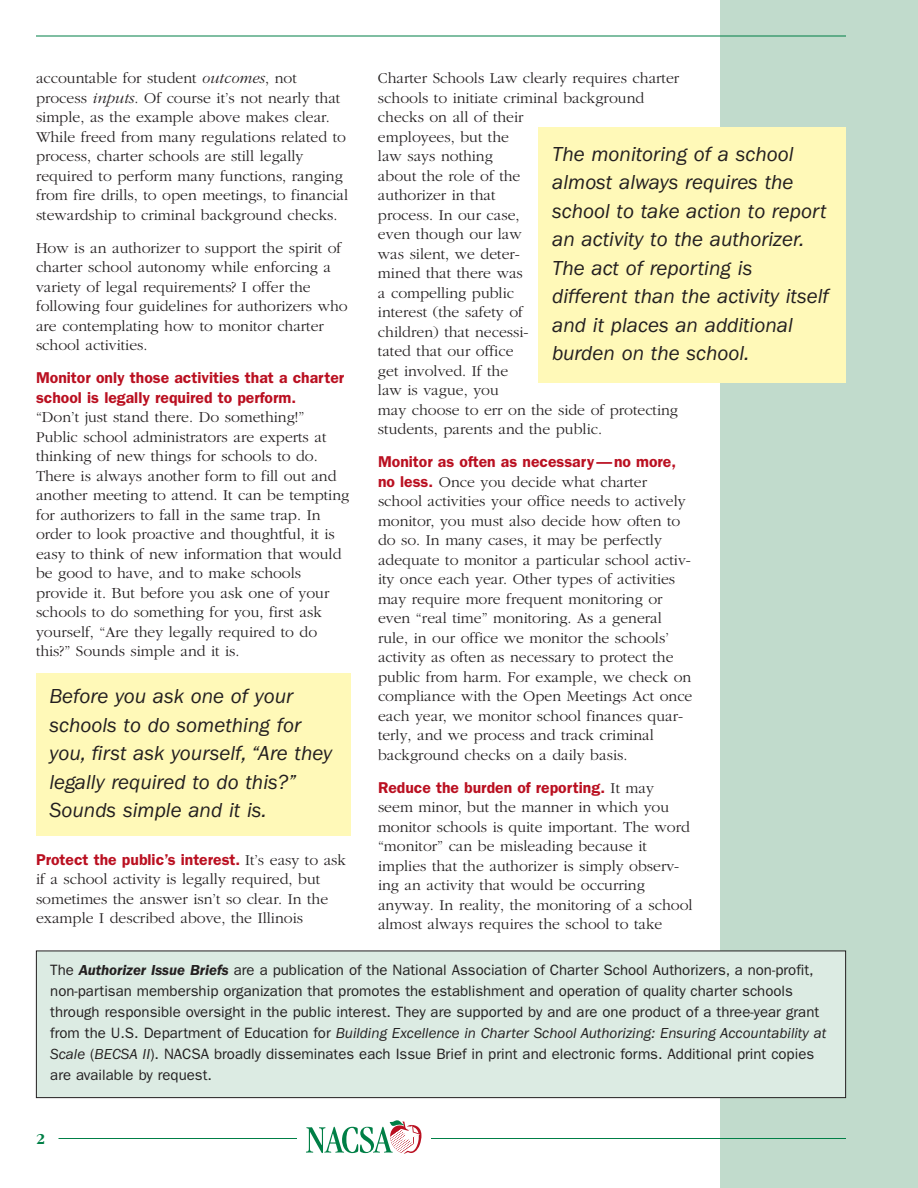
<style>
.page{position:relative;width:918px;height:1188px;background:#fff}
.page>*{position:absolute;margin:0;border:0;box-sizing:border-box;transform-origin:0 0}
.t1{font:italic 21px/28.5px "Franklin Gothic";color:#231f20}
.t2{font:300 15.75px/19.5px "Garamond";color:#231f20}
.t3{font:600 15.75px/19.5px "Franklin Gothic";color:#ba1021}
.t4{font:700 15.75px "Garamond";color:#007f46}
.t5{font:15px/21px "Franklin Gothic";color:#231f20}
.s1{font-style:italic}
.s2{font-family:"Garamond";font-weight:300;color:#231f20}
.s3{font-family:"Franklin Gothic";font-weight:600;color:#ba1021}
.s4{font-weight:600;font-style:italic}
</style>
<div class="page">
<div style="left:720px;top:0;width:198px;height:1188px;background:#c1dbcc"></div>
<hr style="left:36px;top:36px;width:810px;height:1px;background:#007f46">
<hr style="left:58px;top:1138px;width:788px;height:1px;background:#007f46">
<div style="left:297px;top:1116px;width:133px;height:40px;background:#fff"></div>
<svg style="left:306px;top:1120px;width:115px;height:34px"></svg>
<div style="left:36px;top:951px;width:810px;height:147px;background:#dcebe3"></div>
<div style="left:36px;top:951px;width:810px;height:147px;border:1px solid #231f20"></div>
<div style="left:36px;top:674px;width:315px;height:162px;background:#fff9b8"></div>
<div style="left:539px;top:128px;width:307px;height:255px;background:#fff9b8"></div>
<p class="t2" style="left:36px;top:68px;width:314px">accountable for student <span class="s1">outcomes</span>, not process <span class="s1">inputs</span>. Of course it’s not nearly that simple, as the example above makes clear.<br>While freed from many regulations related to process, charter schools are still legally required to perform many functions, ranging from fire drills, to open meetings, to financial stewardship to criminal background checks.</p>
<p class="t2" style="left:36px;top:237px;width:313px">How is an authorizer to support the spirit of charter school autonomy while enforcing a variety of legal requirements? I offer the following four guidelines for authorizers who are contemplating how to monitor charter school activities.</p>
<p class="t3" style="left:36px;top:369px;width:310px">Monitor only those activities that a charter school is legally required to perform.</p>
<p class="t2" style="left:36px;top:407px;width:315px">“Don’t just stand there. Do something!” Public school administrators are experts at thinking of new things for schools to do.<br>There is always another form to fill out and another meeting to attend. It can be tempting for authorizers to fall in the same trap. In order to look proactive and thoughtful, it is easy to think of new information that would be good to have, and to make schools provide it. But before you ask one of your schools to do something for you, first ask yourself, “Are they legally required to do this?” Sounds simple and it is.</p>
<h1 class="t1" style="left:50px;top:684px;width:284px">Before you ask one of your schools to do something for you, first ask yourself, “Are they legally required to do this?”<br>Sounds simple and it is.</h1>
<p class="t3" style="left:36px;top:851px;width:312px">Protect the public’s interest. <span class="s2">It’s easy to ask</span></p>
<p class="t2" style="left:36px;top:869px;width:294px">if a school activity is legally required, but sometimes the answer isn’t so clear. In the example I described above, the Illinois</p>
<p class="t2" style="left:378px;top:68px;width:303px">Charter Schools Law clearly requires charter schools to initiate criminal background checks on all of their<br>employees, but the<br>law says nothing<br>about the role of the<br>authorizer in that<br>process. In our case,<br>even though our law<br>was silent, we deter-<br>mined that there was<br>a compelling public<br>interest (the safety of<br>children) that necessi-<br>tated that our office<br>get involved. If the<br>law is vague, you<br>may choose to err on the side of protecting students, parents and the public.</p>
<p class="t3" style="left:378px;top:453px;width:300px">Monitor as often as necessary—no more,</p>
<p class="t2" style="left:378px;top:471px;width:316px"><span class="s3">no less.</span> Once you decide what charter school activities your office needs to actively monitor, you must also decide how often to do so. In many cases, it may be perfectly adequate to monitor a particular school activ&shy;ity once each year. Other types of activities may require more frequent monitoring or even “real time” monitoring. As a general rule, in our office we monitor the schools’ activity as often as necessary to protect the public from harm. For example, we check on compliance with the Open Meetings Act once each year, we monitor school finances quar&shy;terly, and we process and track criminal background checks on a daily basis.</p>
<p class="t3" style="left:378px;top:779px;width:277px">Reduce the burden of reporting. <span class="s2">It may</span></p>
<p class="t2" style="left:378px;top:797px;width:316px">seem minor, but the manner in which you monitor schools is quite important. The word “monitor” can be misleading because it implies that the authorizer is simply observ&shy;ing an activity that would be occurring anyway. In reality, the monitoring of a school almost always requires the school to take</p>
<h1 class="t1" style="left:552px;top:141px;width:278px">The monitoring of a school almost always requires the school to take action to report an activity to the authorizer.<br>The act of reporting is different than the activity itself and it places an additional burden on the school.</h1>
<p class="t5" style="left:50px;top:961px;width:778px">The <span class="s4">Authorizer Issue Briefs</span> are a publication of the National Association of Charter School Authorizers, a non-profit, non-partisan membership organization that promotes the establishment and operation of quality charter schools through responsible oversight in the public interest. They are supported by and are one product of a three-year grant from the U.S. Department of Education for <span class="s1">Building Excellence in Charter School Authorizing: Ensuring Accountability at Scale</span> (<span class="s1">BECSA II</span>). NACSA broadly disseminates each Issue Brief in print and electronic forms. Additional print copies are available by request.</p>
<p class="t4" style="left:36px;top:1129px;width:10px">2</p>
</div>
